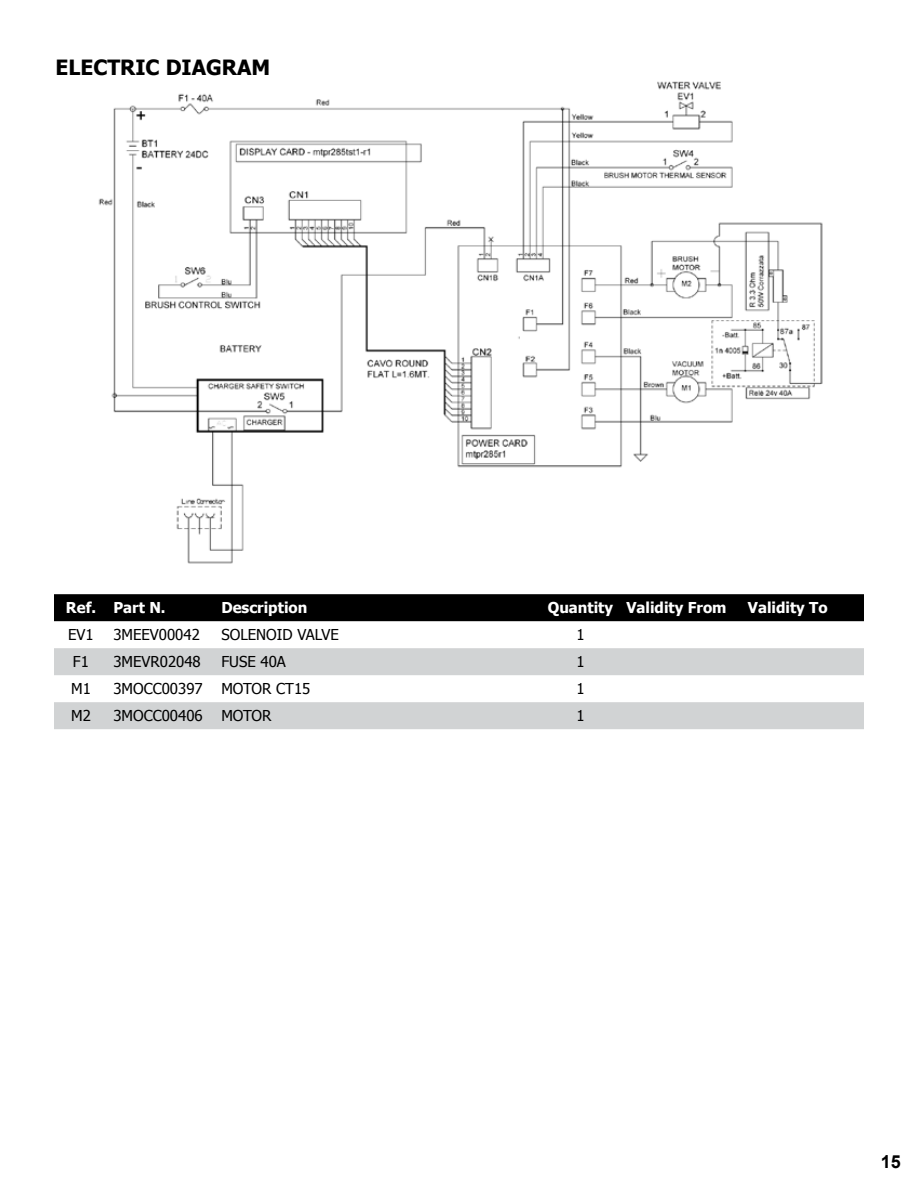
<style>
.page{position:relative;width:918px;height:1188px;background:#fff}
.page>*{position:absolute;margin:0;border:0;box-sizing:border-box;transform-origin:0 0}
.t1{font:700 21px "Tahoma";color:#000}
.t2{font:700 18px "Arial";color:#000}
.t3{font:15px "Tahoma";color:#000}
.t4{font:700 15px "Tahoma";color:#fff}
</style>
<div class="page">
<img style="left:98px;top:81px;width:725px;height:483px">
<div style="left:54px;top:594px;width:810px;height:27px;background:#000"></div>
<svg style="left:54px;top:648px;width:810px;height:81px;fill:#d1d3d4"></svg>
<h1 class="t1" style="left:56px;top:52px;width:216px">ELECTRIC DIAGRAM</h1>
<p class="t4" style="left:66px;top:597px;width:101px">Ref. Part N.</p>
<p class="t4" style="left:221px;top:597px;width:87px">Description</p>
<p class="t4" style="left:548px;top:597px;width:180px">Quantity Validity From</p>
<p class="t4" style="left:748px;top:597px;width:81px">Validity To</p>
<p class="t3" style="left:68px;top:625px;width:27px">EV1</p>
<p class="t3" style="left:113px;top:625px;width:88px">3MEEV00042</p>
<p class="t3" style="left:221px;top:625px;width:119px">SOLENOID VALVE</p>
<p class="t3" style="left:576px;top:625px;width:10px">1</p>
<p class="t3" style="left:73px;top:652px;width:18px">F1</p>
<p class="t3" style="left:113px;top:652px;width:89px">3MEVR02048</p>
<p class="t3" style="left:221px;top:652px;width:66px">FUSE 40A</p>
<p class="t3" style="left:576px;top:652px;width:10px">1</p>
<p class="t3" style="left:71px;top:679px;width:21px">M1</p>
<p class="t3" style="left:113px;top:679px;width:199px">3MOCC00397 MOTOR CT15</p>
<p class="t3" style="left:576px;top:679px;width:10px">1</p>
<p class="t3" style="left:71px;top:706px;width:21px">M2</p>
<p class="t3" style="left:113px;top:706px;width:160px">3MOCC00406 MOTOR</p>
<p class="t3" style="left:576px;top:706px;width:10px">1</p>
<p class="t2" style="left:881px;top:1149px;width:22px">15</p>
</div>
